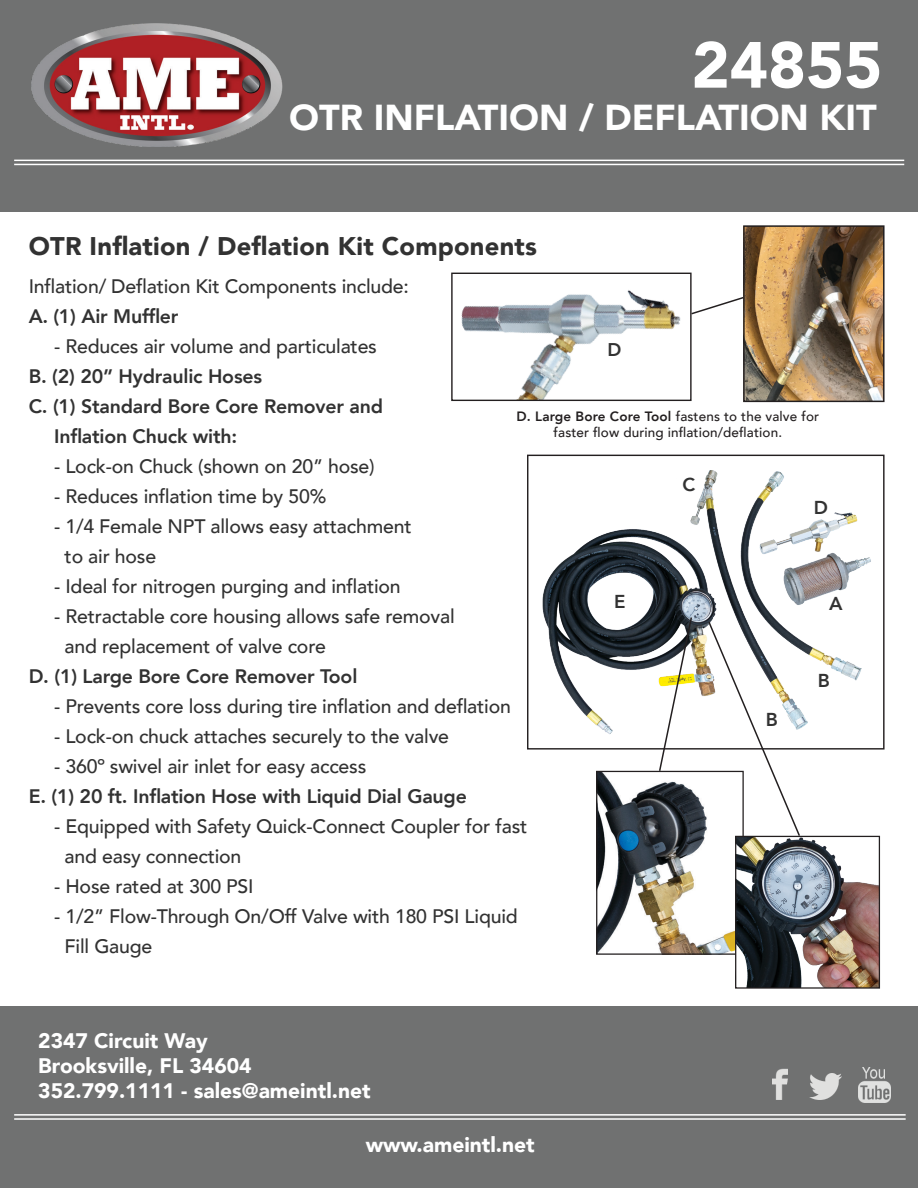
<style>
.page{position:relative;width:918px;height:1188px;background:#fff}
.page>*{position:absolute;margin:0;border:0;box-sizing:border-box;transform-origin:0 0}
.t1{font:900 64.5px "Avenir";color:#fff}
.t2{font:900 36px "Avenir";color:#fff}
.t3{font:900 25.5px "Avenir";letter-spacing:.01em;color:#323232}
.t4{font:900 21px "Avenir";color:#fff}
.t5{font:500 19.5px/30px "Avenir";letter-spacing:-.01em;color:#323232}
.t6{font:800 19.5px/30px "Avenir";letter-spacing:-.01em;color:#323232}
.t7{font:800 18.6px "Avenir";color:#323232}
.t8{font:800 18.3px "Avenir";color:#323232}
.t9{font:500 13.5px/16.2px "Avenir";letter-spacing:.01em;color:#231f20;text-align:center}
.s1{font-weight:800}
</style>
<div class="page">
<div style="left:0;top:0;width:918px;height:211px;background:#707171"></div>
<div style="left:0;top:1006px;width:918px;height:182px;background:#707171"></div>
<img style="left:31px;top:23px;width:252px;height:124px">
<img style="left:773px;top:1068px;width:15px;height:32px">
<img style="left:809px;top:1074px;width:33px;height:26px">
<img style="left:859px;top:1068px;width:32px;height:34px">
<hr style="left:14px;top:1114px;width:892px;height:2px;background:#fff">
<hr style="left:14px;top:1118px;width:892px;height:2px;background:#fff">
<hr style="left:14px;top:164px;width:890px;height:1px;background:#fff">
<hr style="left:14px;top:160px;width:890px;height:1px;background:#fff">
<img style="left:461px;top:290px;width:220px;height:109px">
<div style="left:451px;top:273px;width:241px;height:128px;border:1px solid #231f20"></div>
<svg style="left:534px;top:454px;width:346px;height:280px"></svg>
<div style="left:527px;top:455px;width:358px;height:295px;border:1px solid #231f20"></div>
<img style="left:598px;top:773px;width:137px;height:180px">
<div style="left:596px;top:771px;width:148px;height:184px;border:1px solid #231f20"></div>
<img style="left:737px;top:838px;width:141px;height:149px">
<div style="left:735px;top:836px;width:145px;height:153px;border:1px solid #231f20"></div>
<img style="left:746px;top:228px;width:136px;height:171px">
<div style="left:743px;top:225px;width:142px;height:177px;border:2px solid #231f20"></div>
<svg style="left:690px;top:296px;width:55px;height:20px"></svg>
<svg style="left:707px;top:620px;width:94px;height:218px"></svg>
<svg style="left:658px;top:616px;width:35px;height:157px"></svg>
<p class="t1" style="left:692px;top:10px;width:192px">24855</p>
<p class="t2" style="left:289px;top:86px;width:589px">OTR INFLATION / DEFLATION KIT</p>
<p class="t3" style="left:29px;top:224px;width:510px">OTR Inflation / Deflation Kit Components</p>
<p class="t5" style="left:29px;top:271px;width:382px">Inflation/ Deflation Kit Components include:<br><span class="s1">A. (1) Air Muffler</span></p>
<p class="t5" style="left:54px;top:331px;width:324px">- Reduces air volume and particulates</p>
<p class="t6" style="left:29px;top:362px;width:356px">B. (2) 20” Hydraulic Hoses<br>C. (1) Standard Bore Core Remover and</p>
<p class="t6" style="left:54px;top:422px;width:185px">Inflation Chuck with:</p>
<p class="t5" style="left:54px;top:451px;width:322px">- Lock-on Chuck (shown on 20” hose)</p>
<p class="t5" style="left:54px;top:481px;width:274px">- Reduces inflation time by 50%</p>
<p class="t5" style="left:65px;top:511px;width:348px;text-indent:-10px">- 1/4 Female NPT allows easy attachment to air hose</p>
<p class="t5" style="left:54px;top:571px;width:348px">- Ideal for nitrogen purging and inflation</p>
<p class="t5" style="left:65px;top:601px;width:392px;text-indent:-10px">- Retractable core housing allows safe removal and replacement of valve core</p>
<p class="t6" style="left:29px;top:662px;width:330px">D. (1) Large Bore Core Remover Tool</p>
<p class="t5" style="left:54px;top:691px;width:458px">- Prevents core loss during tire inflation and deflation</p>
<p class="t5" style="left:54px;top:721px;width:396px">- Lock-on chuck attaches securely to the valve</p>
<p class="t5" style="left:54px;top:751px;width:314px">- 360º swivel air inlet for easy access</p>
<p class="t6" style="left:29px;top:782px;width:440px">E. (1) 20 ft. Inflation Hose with Liquid Dial Gauge</p>
<p class="t5" style="left:65px;top:811px;width:464px;text-indent:-10px">- Equipped with Safety Quick-Connect Coupler for fast and easy connection</p>
<p class="t5" style="left:54px;top:871px;width:201px">- Hose rated at 300 PSI</p>
<p class="t5" style="left:65px;top:901px;width:455px;text-indent:-10px">- 1/2” Flow-Through On/Off Valve with 180 PSI Liquid<br>Fill Gauge</p>
<p class="t8" style="left:608px;top:336px;width:15px">D</p>
<p class="t9" style="left:517px;top:407px;width:304px"><span class="s1">D. Large Bore Core Tool</span> fastens to the valve for faster flow during inflation/deflation.</p>
<p class="t7" style="left:683px;top:470px;width:14px">C</p>
<p class="t7" style="left:814px;top:493px;width:16px">D</p>
<p class="t7" style="left:614px;top:587px;width:13px">E</p>
<p class="t7" style="left:829px;top:589px;width:15px">A</p>
<p class="t7" style="left:818px;top:667px;width:14px">B</p>
<p class="t7" style="left:766px;top:705px;width:14px">B</p>
<p class="t4" style="left:38px;top:1023px;width:171px">2347 Circuit Way</p>
<p class="t4" style="left:38px;top:1048px;width:215px">Brooksville, FL 34604</p>
<p class="t4" style="left:38px;top:1073px;width:334px">352.799.1111 - sales@ameintl.net</p>
<p class="t4" style="left:366px;top:1127px;width:171px">www.ameintl.net</p>
</div>
